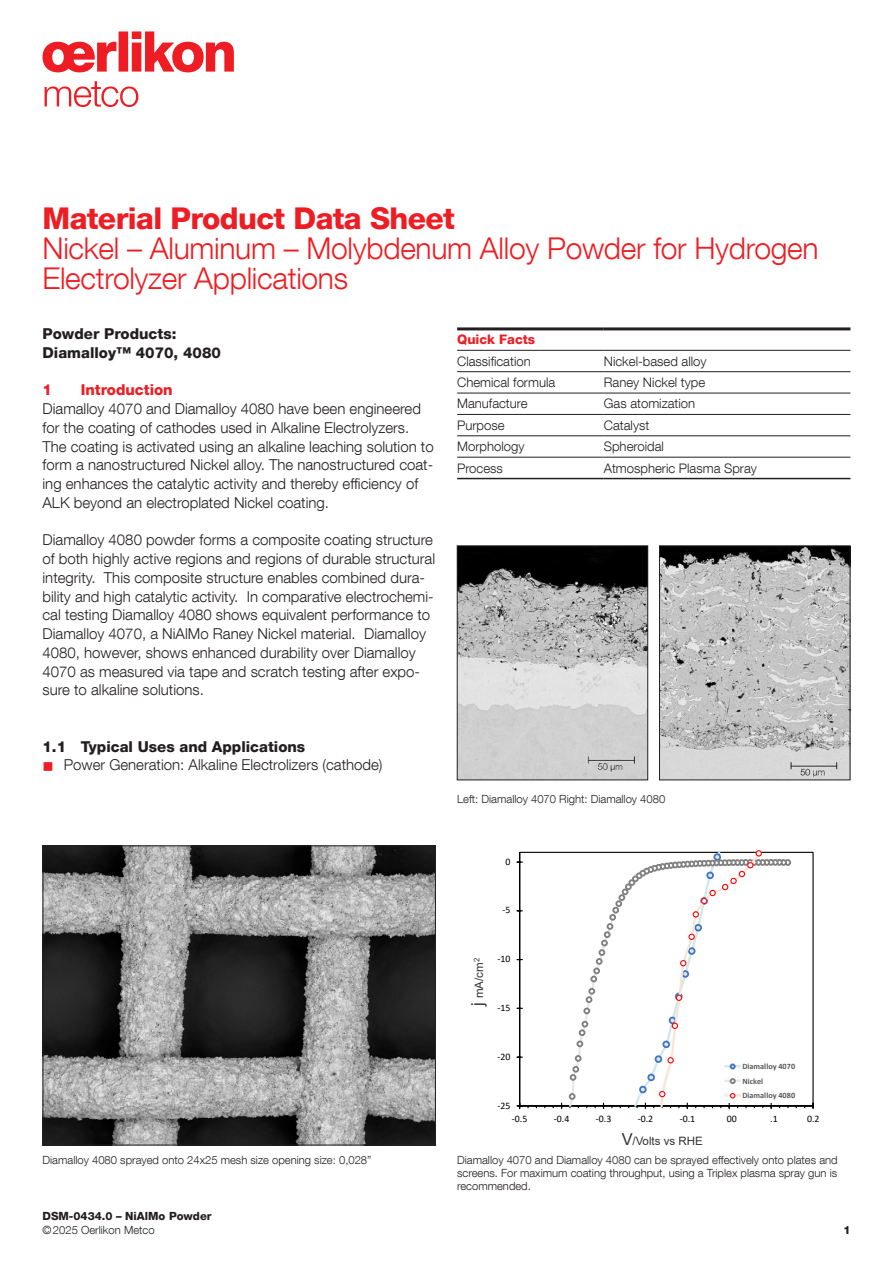
<style>
.page{position:relative;width:893px;height:1263px;background:#fff}
.page>*{position:absolute;margin:0;border:0;box-sizing:border-box;transform-origin:0 0}
.t1{font:300 30px/30px "Helvetica Neue LT Com";letter-spacing:-.01em;color:#ee1d23}
.t2{font:800 30px "Helvetica Neue LT Com";letter-spacing:-.02em;color:#ee1d23}
.t3{font:300 15px/18.8px "Helvetica Neue LT Com";color:#231f20}
.t4{font:800 15px/18.8px "Helvetica Neue LT Com";color:#231f20}
.t5{font:800 15px "Helvetica Neue LT Com";color:#ee1d23}
.t6{font:300 13.2px "Helvetica Neue LT Com";color:#231f20}
.t7{font:800 13.2px "Helvetica Neue LT Com";color:#ee1d23}
.t8{font:11.55px "Arial";color:#333}
.t9{font:300 11.25px/13.2px "Helvetica Neue LT Com";color:#231f20;text-align:justify}
.t10{font:800 11.25px "Helvetica Neue LT Com";color:#231f20}
.t11{font:9.9px "Calibri";letter-spacing:-.005em;color:#000}
.t12{font:700 8.25px/14.7px "Calibri";color:#595959}
.s1{color:#ee1d23}
.s2{font-size:16.5px}
</style>
<div class="page">
<svg style="left:43px;top:31px;width:191px;height:41px"></svg>
<svg style="left:45px;top:81px;width:93px;height:26px"></svg>
<hr style="left:457px;top:371px;width:147px;height:1px;background:#231f20">
<hr style="left:604px;top:371px;width:246px;height:1px;background:#231f20">
<hr style="left:457px;top:393px;width:147px;height:1px;background:#231f20">
<hr style="left:604px;top:393px;width:246px;height:1px;background:#231f20">
<hr style="left:457px;top:414px;width:147px;height:1px;background:#231f20">
<hr style="left:604px;top:414px;width:246px;height:1px;background:#231f20">
<hr style="left:457px;top:435px;width:147px;height:1px;background:#231f20">
<hr style="left:604px;top:435px;width:246px;height:1px;background:#231f20">
<hr style="left:457px;top:457px;width:147px;height:1px;background:#231f20">
<hr style="left:604px;top:457px;width:246px;height:1px;background:#231f20">
<hr style="left:457px;top:327px;width:147px;height:3px;background:#231f20">
<hr style="left:604px;top:327px;width:246px;height:3px;background:#231f20">
<hr style="left:457px;top:350px;width:147px;height:1px;background:#231f20">
<hr style="left:604px;top:350px;width:246px;height:1px;background:#231f20">
<hr style="left:457px;top:478px;width:147px;height:1px;background:#231f20">
<hr style="left:604px;top:478px;width:246px;height:1px;background:#231f20">
<img style="left:459px;top:547px;width:187px;height:231px">
<div style="left:457px;top:545px;width:191px;height:235px;border:1px solid #231f20"></div>
<img style="left:661px;top:547px;width:187px;height:231px">
<div style="left:659px;top:545px;width:191px;height:235px;border:1px solid #231f20"></div>
<img style="left:45px;top:847px;width:389px;height:296px">
<div style="left:43px;top:845px;width:393px;height:300px;border:1px solid #231f20"></div>
<svg style="left:516px;top:851px;width:298px;height:258px"></svg>
<div style="left:710px;top:1059px;width:99px;height:44px;background:#fff"></div>
<svg style="left:569px;top:850px;width:222px;height:259px"></svg>
<h1 class="t2" style="left:43px;top:201px;width:414px">Material Product Data Sheet</h1>
<h1 class="t1" style="left:43px;top:233px;width:777px">Nickel – Aluminum – Molybdenum Alloy Powder for Hydrogen<br>Electrolyzer Applications</h1>
<p class="t4" style="left:43px;top:324px;width:180px">Powder Products:<br>Diamalloy™ 4070, 4080</p>
<p class="t5" style="left:43px;top:381px;width:11px">1</p>
<p class="t5" style="left:81px;top:381px;width:93px">Introduction</p>
<p class="t3" style="left:43px;top:399px;width:393px">Diamalloy 4070 and Diamalloy 4080 have been engineered for the coating of cathodes used in Alkaline Electrolyzers.<br>The coating is activated using an alkaline leaching solution to form a nanostructured Nickel alloy. The nanostructured coat&shy;ing enhances the catalytic activity and thereby efficiency of ALK beyond an electroplated Nickel coating.</p>
<p class="t3" style="left:43px;top:530px;width:394px">Diamalloy 4080 powder forms a composite coating structure of both highly active regions and regions of durable structural integrity. This composite structure enables combined dura&shy;bility and high catalytic activity. In comparative electrochemi&shy;cal testing Diamalloy 4080 shows equivalent performance to Diamalloy 4070, a NiAlMo Raney Nickel material. Diamalloy 4080, however, shows enhanced durability over Diamalloy 4070 as measured via tape and scratch testing after expo&shy;sure to alkaline solutions.</p>
<p class="t4" style="left:43px;top:737px;width:264px">1.1 Typical Uses and Applications</p>
<p class="t3" style="left:43px;top:755px;width:342px"><span class="s1">■</span> Power Generation: Alkaline Electrolizers (cathode)</p>
<p class="t9" style="left:43px;top:1153px;width:330px">Diamalloy 4080 sprayed onto 24x25 mesh size opening size: 0,028”</p>
<p class="t7" style="left:457px;top:332px;width:80px">Quick Facts</p>
<p class="t6" style="left:457px;top:353px;width:75px">Classification</p>
<p class="t6" style="left:604px;top:353px;width:104px">Nickel-based alloy</p>
<p class="t6" style="left:457px;top:374px;width:100px">Chemical formula</p>
<p class="t6" style="left:604px;top:374px;width:103px">Raney Nickel type</p>
<p class="t6" style="left:457px;top:396px;width:72px">Manufacture</p>
<p class="t6" style="left:604px;top:396px;width:93px">Gas atomization</p>
<p class="t6" style="left:457px;top:417px;width:49px">Purpose</p>
<p class="t6" style="left:604px;top:417px;width:47px">Catalyst</p>
<p class="t6" style="left:457px;top:438px;width:69px">Morphology</p>
<p class="t6" style="left:604px;top:438px;width:62px">Spheroidal</p>
<p class="t6" style="left:457px;top:460px;width:47px">Process</p>
<p class="t6" style="left:604px;top:460px;width:155px">Atmospheric Plasma Spray</p>
<p class="t9" style="left:457px;top:792px;width:210px">Left: Diamalloy 4070 Right: Diamalloy 4080</p>
<p class="t11" style="left:505px;top:854px;width:7px">0</p>
<p class="t11" style="left:502px;top:903px;width:10px">-5</p>
<p class="t8" style="left:471px;top:1006px;width:50px;rotate:-90deg"><span class="s2">j</span> mA/cm<sup>2</sup></p>
<p class="t11" style="left:497px;top:952px;width:14px">-10</p>
<p class="t11" style="left:497px;top:1001px;width:14px">-15</p>
<p class="t11" style="left:497px;top:1050px;width:14px">-20</p>
<p class="t11" style="left:497px;top:1098px;width:14px">-25</p>
<p class="t12" style="left:742px;top:1059px;width:54px">Diamalloy 4070<br>Nickel<br>Diamalloy 4080</p>
<p class="t11" style="left:512px;top:1111px;width:17px">-0.5</p>
<p class="t11" style="left:554px;top:1111px;width:17px">-0.4</p>
<p class="t11" style="left:596px;top:1111px;width:17px">-0.3</p>
<p class="t11" style="left:638px;top:1111px;width:17px">-0.2</p>
<p class="t11" style="left:680px;top:1111px;width:17px">-0.1</p>
<p class="t11" style="left:727px;top:1111px;width:12px">00</p>
<p class="t11" style="left:770px;top:1111px;width:9px">.1</p>
<p class="t11" style="left:807px;top:1111px;width:14px">0.2</p>
<p class="t8" style="left:622px;top:1133px;width:83px"><span class="s2">V</span>/Volts vs RHE</p>
<p class="t9" style="left:457px;top:1153px;width:382px">Diamalloy 4070 and Diamalloy 4080 can be sprayed effectively onto plates and screens. For maximum coating throughput, using a Triplex plasma spray gun is recommended.</p>
<p class="t10" style="left:43px;top:1209px;width:171px">DSM-0434.0 – NiAlMo Powder</p>
<p class="t9" style="left:43px;top:1223px;width:114px">©2025 Oerlikon Metco</p>
<p class="t10" style="left:843px;top:1223px;width:9px">1</p>
</div>
